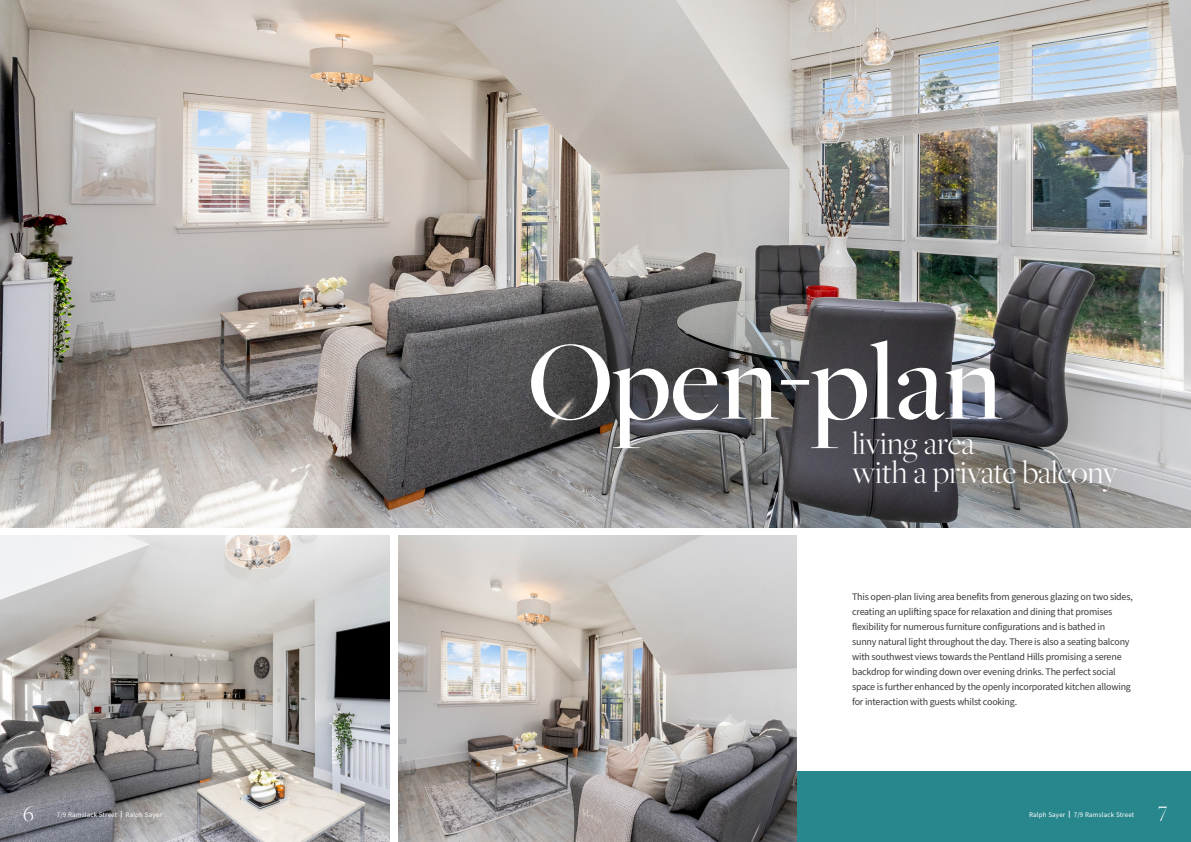
<style>
.page{position:relative;width:1191px;height:842px;background:#fff}
.page>*{position:absolute;margin:0;border:0;box-sizing:border-box;transform-origin:0 0}
.t1{font:500 116.4px "Freight Big Pro";color:#fff}
.t2{font:300 34px "Freight Big Pro";color:#fff}
.t3{font:300 23px "Freight Big Pro";color:#fff}
.t4{font:10px/15px "Source Sans Pro";letter-spacing:-.02em;color:#3c3c3b}
.t5{font:7px "Source Sans Pro";letter-spacing:.02em;color:#fff}
.s1{font-weight:900}
</style>
<div class="page">
<div style="left:483px;top:771px;width:708px;height:71px;background:#28868d"></div>
<img style="left:0;top:0;width:1191px;height:527px">
<img style="left:0;top:536px;width:390px;height:306px">
<img style="left:398px;top:536px;width:398px;height:306px">
<p class="t1" style="left:528px;top:305px;width:476px">Open-plan</p>
<p class="t2" style="left:852px;top:421px;width:124px">living area</p>
<p class="t2" style="left:852px;top:450px;width:267px">with a private balcony</p>
<p class="t4" style="left:852px;top:589px;width:282px">This open-plan living area benefits from generous glazing on two sides, creating an uplifting space for relaxation and dining that promises flexibility for numerous furniture configurations and is bathed in<br>sunny natural light throughout the day. There is also a seating balcony with southwest views towards the Pentland Hills promising a serene backdrop for winding down over evening drinks. The perfect social space is further enhanced by the openly incorporated kitchen allowing for interaction with guests whilst cooking.</p>
<h3 class="t3" style="left:23px;top:798px;width:12px">6</h3>
<p class="t5" style="left:57px;top:810px;width:107px">7/9 Ramslack Street <span class="s1">|</span> Ralph Sayer</p>
<p class="t5" style="left:1029px;top:810px;width:107px">Ralph Sayer <span class="s1">|</span> 7/9 Ramslack Street</p>
<h3 class="t3" style="left:1158px;top:798px;width:11px">7</h3>
</div>
